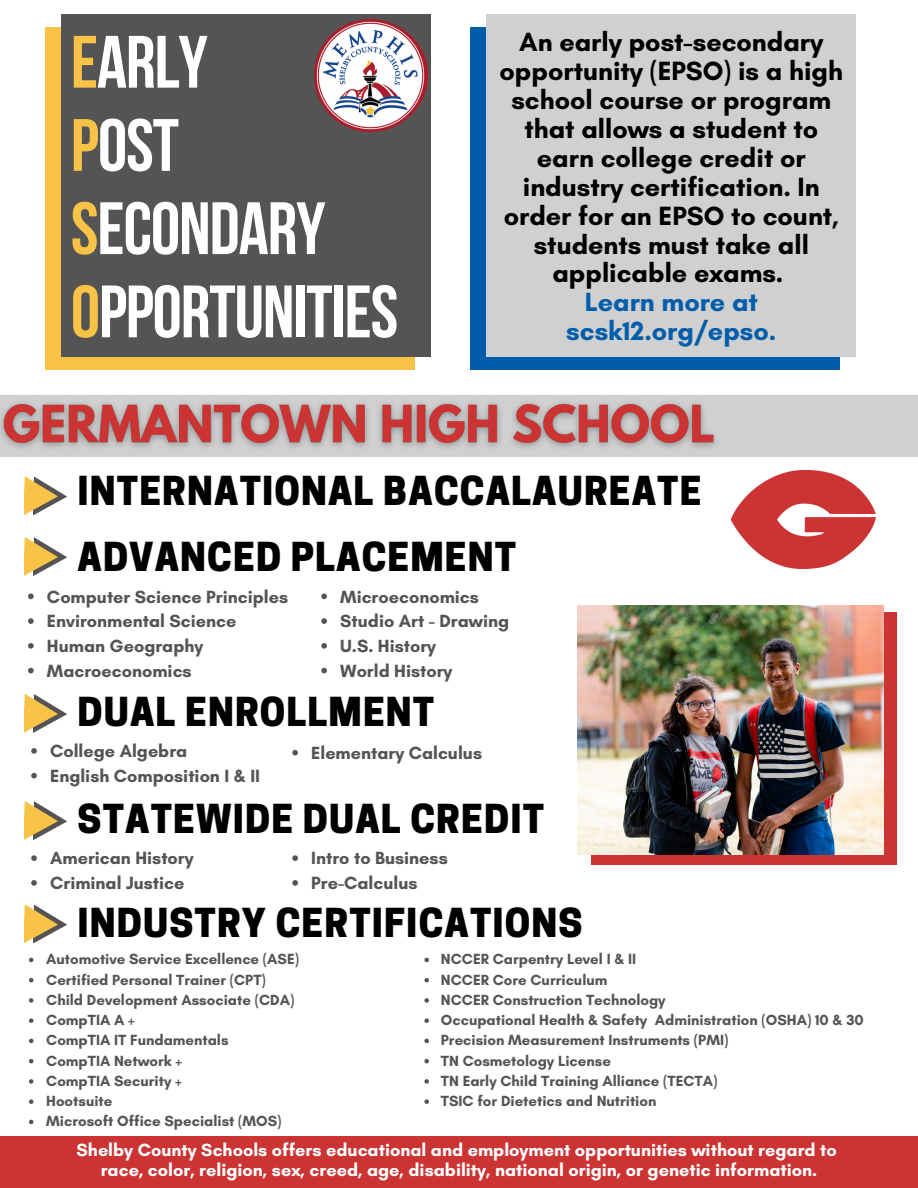
<style>
.page{position:relative;width:918px;height:1188px;background:#fff}
.page>*{position:absolute;margin:0;border:0;box-sizing:border-box;transform-origin:0 0}
.t1{font:700 73.95px "Bebas Neue";letter-spacing:-.015em;color:#fff}
.t2{font:800 37.5px "Cooper Hewitt";letter-spacing:.03em;color:#000}
.t3{font:700 26.85px/29px "Glacial Indifference";color:#000;text-align:center}
.t4{font:700 26.85px/29px "Glacial Indifference";color:#005dab;text-align:center}
.t5{font:700 18px "Glacial Indifference";color:#545454}
.t6{font:700 18px "Glacial Indifference";color:#fff}
.t7{font:700 15px "Glacial Indifference";color:#545454}
.s1{color:#f8c346}
</style>
<div class="page">
<div style="left:46px;top:27px;width:369px;height:342px;background:#f8c346"></div>
<div style="left:62px;top:15px;width:369px;height:342px;background:#545454"></div>
<div style="left:470px;top:27px;width:370px;height:342px;background:#005dab"></div>
<div style="left:486px;top:15px;width:370px;height:342px;background:#d0d0d0"></div>
<div style="left:0;top:396px;width:918px;height:61px;background:#d0d0d0"></div>
<svg style="left:24px;top:476px;width:43px;height:40px"></svg>
<svg style="left:24px;top:537px;width:43px;height:39px"></svg>
<svg style="left:24px;top:801px;width:43px;height:39px"></svg>
<svg style="left:24px;top:904px;width:43px;height:40px"></svg>
<svg style="left:24px;top:694px;width:43px;height:39px"></svg>
<div style="left:0;top:1136px;width:918px;height:51px;background:#c33"></div>
<div style="left:591px;top:613px;width:305px;height:252px;background:#c33"></div>
<img style="left:578px;top:606px;width:306px;height:248px">
<img style="left:731px;top:471px;width:144px;height:98px">
<img style="left:0;top:395px;width:726px;height:53px">
<svg style="left:28px;top:594px;width:6px;height:5px"></svg>
<svg style="left:28px;top:618px;width:6px;height:6px"></svg>
<svg style="left:28px;top:643px;width:6px;height:6px"></svg>
<svg style="left:28px;top:668px;width:6px;height:5px"></svg>
<svg style="left:321px;top:594px;width:6px;height:5px"></svg>
<svg style="left:321px;top:618px;width:6px;height:6px"></svg>
<svg style="left:321px;top:643px;width:6px;height:6px"></svg>
<svg style="left:321px;top:668px;width:6px;height:5px"></svg>
<svg style="left:31px;top:748px;width:6px;height:6px"></svg>
<svg style="left:31px;top:773px;width:6px;height:5px"></svg>
<svg style="left:31px;top:855px;width:6px;height:6px"></svg>
<svg style="left:31px;top:880px;width:6px;height:6px"></svg>
<svg style="left:29px;top:958px;width:4px;height:4px"></svg>
<svg style="left:29px;top:978px;width:4px;height:4px"></svg>
<svg style="left:29px;top:998px;width:4px;height:5px"></svg>
<svg style="left:29px;top:1018px;width:4px;height:5px"></svg>
<svg style="left:29px;top:1039px;width:4px;height:4px"></svg>
<svg style="left:29px;top:1059px;width:4px;height:4px"></svg>
<svg style="left:29px;top:1079px;width:4px;height:5px"></svg>
<svg style="left:29px;top:1099px;width:4px;height:5px"></svg>
<svg style="left:29px;top:1120px;width:4px;height:4px"></svg>
<svg style="left:424px;top:958px;width:5px;height:4px"></svg>
<svg style="left:424px;top:978px;width:5px;height:4px"></svg>
<svg style="left:424px;top:998px;width:5px;height:5px"></svg>
<svg style="left:424px;top:1018px;width:5px;height:5px"></svg>
<svg style="left:424px;top:1039px;width:5px;height:4px"></svg>
<svg style="left:424px;top:1059px;width:5px;height:4px"></svg>
<svg style="left:424px;top:1079px;width:5px;height:5px"></svg>
<svg style="left:424px;top:1099px;width:5px;height:5px"></svg>
<svg style="left:292px;top:750px;width:6px;height:6px"></svg>
<svg style="left:292px;top:855px;width:6px;height:6px"></svg>
<svg style="left:292px;top:880px;width:6px;height:6px"></svg>
<img style="left:314px;top:19px;width:113px;height:113px">
<p class="t1" style="left:71px;top:32px;width:138px"><span class="s1">E</span>ARLY</p>
<p class="t1" style="left:71px;top:115px;width:110px"><span class="s1">P</span>OST</p>
<p class="t1" style="left:71px;top:199px;width:256px"><span class="s1">S</span>ECONDARY</p>
<p class="t1" style="left:71px;top:282px;width:329px"><span class="s1">O</span>PPORTUNITIES</p>
<p class="t3" style="left:500px;top:27px;width:345px">An early post-secondary opportunity (EPSO) is a high school course or program that allows a student to earn college credit or industry certification. In order for an EPSO to count, students must take all applicable exams.</p>
<p class="t4" style="left:566px;top:287px;width:212px">Learn more at scsk12.org/epso.</p>
<p class="t2" style="left:78px;top:477px;width:625px">INTERNATIONAL BACCALAUREATE</p>
<p class="t2" style="left:78px;top:543px;width:440px">ADVANCED PLACEMENT</p>
<p class="t5" style="left:47px;top:585px;width:243px">Computer Science Principles</p>
<p class="t5" style="left:47px;top:610px;width:191px">Environmental Science</p>
<p class="t5" style="left:47px;top:635px;width:158px">Human Geography</p>
<p class="t5" style="left:47px;top:660px;width:146px">Macroeconomics</p>
<p class="t5" style="left:340px;top:585px;width:140px">Microeconomics</p>
<p class="t5" style="left:340px;top:610px;width:170px">Studio Art - Drawing</p>
<p class="t5" style="left:340px;top:635px;width:97px">U.S. History</p>
<p class="t5" style="left:340px;top:660px;width:114px">World History</p>
<p class="t2" style="left:78px;top:698px;width:358px">DUAL ENROLLMENT</p>
<p class="t5" style="left:50px;top:740px;width:139px">College Algebra</p>
<p class="t5" style="left:50px;top:765px;width:212px">English Composition I &amp; II</p>
<p class="t5" style="left:311px;top:742px;width:172px">Elementary Calculus</p>
<p class="t2" style="left:78px;top:805px;width:468px">STATEWIDE DUAL CREDIT</p>
<p class="t5" style="left:50px;top:847px;width:145px">American History</p>
<p class="t5" style="left:50px;top:872px;width:136px">Criminal Justice</p>
<p class="t5" style="left:311px;top:847px;width:138px">Intro to Business</p>
<p class="t5" style="left:311px;top:872px;width:108px">Pre-Calculus</p>
<p class="t2" style="left:78px;top:908px;width:506px">INDUSTRY CERTIFICATIONS</p>
<p class="t7" style="left:46px;top:950px;width:254px">Automotive Service Excellence (ASE)</p>
<p class="t7" style="left:46px;top:970px;width:221px">Certified Personal Trainer (CPT)</p>
<p class="t7" style="left:46px;top:991px;width:250px">Child Development Associate (CDA)</p>
<p class="t7" style="left:46px;top:1011px;width:90px">CompTIA A +</p>
<p class="t7" style="left:46px;top:1031px;width:184px">CompTIA IT Fundamentals</p>
<p class="t7" style="left:46px;top:1051px;width:137px">CompTIA Network +</p>
<p class="t7" style="left:46px;top:1072px;width:137px">CompTIA Security +</p>
<p class="t7" style="left:46px;top:1092px;width:68px">Hootsuite</p>
<p class="t7" style="left:46px;top:1112px;width:237px">Microsoft Office Specialist (MOS)</p>
<p class="t7" style="left:441px;top:950px;width:197px">NCCER Carpentry Level I &amp; II</p>
<p class="t7" style="left:441px;top:970px;width:168px">NCCER Core Curriculum</p>
<p class="t7" style="left:441px;top:991px;width:226px">NCCER Construction Technology</p>
<p class="t7" style="left:441px;top:1011px;width:424px">Occupational Health &amp; Safety Administration (OSHA) 10 &amp; 30</p>
<p class="t7" style="left:441px;top:1031px;width:289px">Precision Measurement Instruments (PMI)</p>
<p class="t7" style="left:441px;top:1051px;width:172px">TN Cosmetology License</p>
<p class="t7" style="left:441px;top:1072px;width:278px">TN Early Child Training Alliance (TECTA)</p>
<p class="t7" style="left:441px;top:1092px;width:217px">TSIC for Dietetics and Nutrition</p>
<p class="t6" style="left:77px;top:1139px;width:762px">Shelby County Schools offers educational and employment opportunities without regard to</p>
<p class="t6" style="left:101px;top:1159px;width:718px">race, color, religion, sex, creed, age, disability, national origin, or genetic information.</p>
</div>
